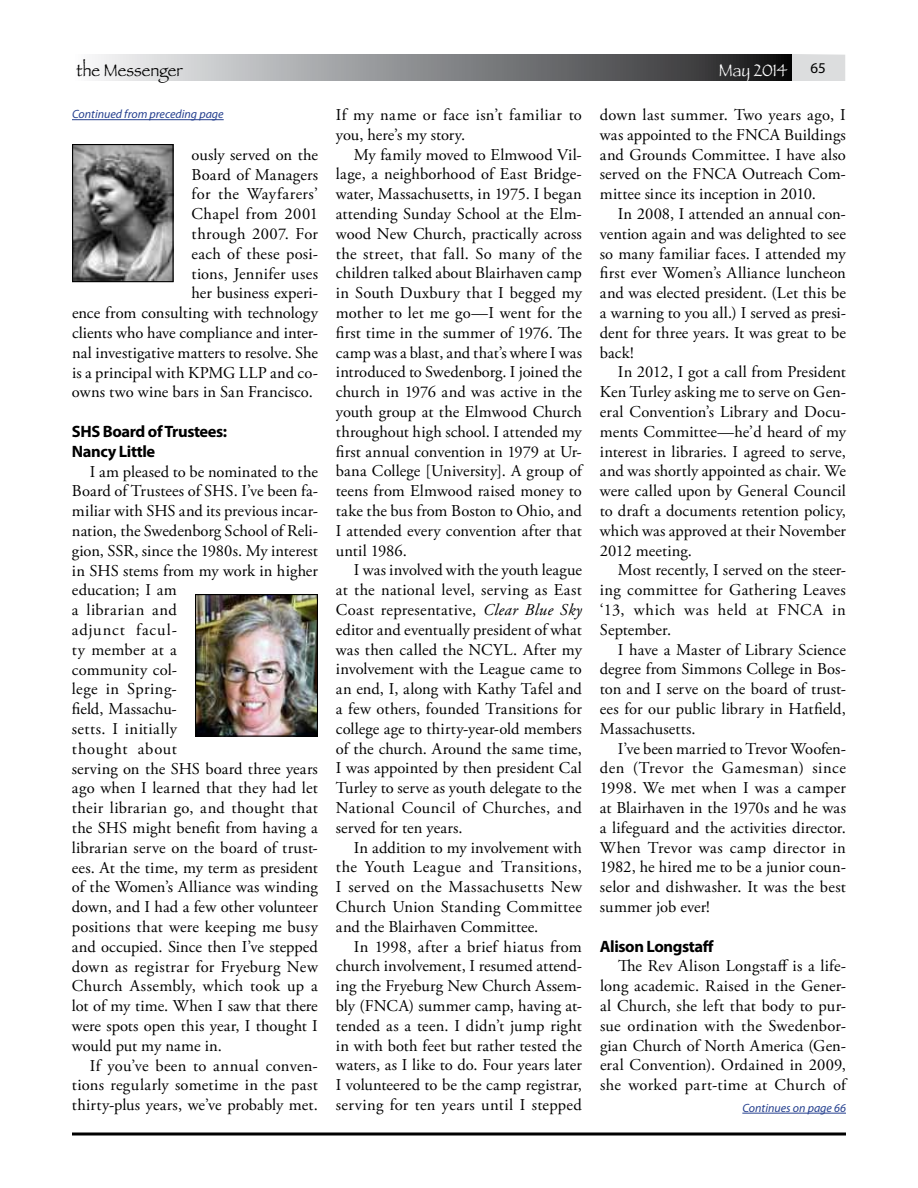
<style>
.page{position:relative;width:918px;height:1188px;background:#fff}
.page>*{position:absolute;margin:0;border:0;box-sizing:border-box;transform-origin:0 0}
.t1{font:18px "Papyrus";color:#000;scale:.9 1}
.t2{font:18px "Papyrus";color:#fff;scale:.9 1}
.t3{font:16.5px/19.8px "Adobe Garamond Pro";letter-spacing:.01em;color:#000;text-align:justify}
.t4{font:700 16.5px/19.8px "Myriad Pro";letter-spacing:-.025em;color:#000}
.t5{font:15px "Myriad Pro";color:#000}
.t6{font:italic 12px "Myriad Pro";color:#25408f}
.s1{font-style:italic}
</style>
<div class="page">
<svg style="left:95px;top:54px;width:697px;height:27px;background:#858688"></svg>
<svg style="left:792px;top:54px;width:53px;height:27px"></svg>
<svg style="left:72px;top:1132px;width:774px;height:4px;background:#3f3f3f"></svg>
<hr style="left:72px;top:119px;width:152px;height:1px;background:#25408f">
<hr style="left:742px;top:1113px;width:104px;height:1px;background:#25408f">
<img style="left:197px;top:596px;width:119px;height:139px">
<div style="left:195px;top:594px;width:123px;height:143px;border:1px solid #000"></div>
<img style="left:74px;top:146px;width:98px;height:134px">
<div style="left:72px;top:144px;width:102px;height:138px;border:1px solid #000"></div>
<p class="t1" style="left:76px;top:59px;width:119px">the Messenger</p>
<p class="t2" style="left:719px;top:59px;width:78px">May 2014</p>
<p class="t5" style="left:811px;top:59px;width:17px">65</p>
<p class="t6" style="left:72px;top:107px;width:153px">Continued from preceding page</p>
<p class="t3" style="left:192px;top:145px;width:128px">ously served on the</p>
<p class="t3" style="left:192px;top:165px;width:128px">Board of Managers</p>
<p class="t3" style="left:192px;top:185px;width:128px">for the Wayfarers’</p>
<p class="t3" style="left:192px;top:205px;width:128px">Chapel from 2001</p>
<p class="t3" style="left:192px;top:224px;width:128px">through 2007. For</p>
<p class="t3" style="left:192px;top:244px;width:128px">each of these posi-</p>
<p class="t3" style="left:192px;top:264px;width:128px">tions, Jennifer uses</p>
<p class="t3" style="left:192px;top:284px;width:128px">her business experi-</p>
<p class="t3" style="left:72px;top:304px;width:247px">ence from consulting with technology</p>
<p class="t3" style="left:72px;top:323px;width:247px">clients who have compliance and inter-</p>
<p class="t3" style="left:72px;top:343px;width:248px">nal investigative matters to resolve. She</p>
<p class="t3" style="left:72px;top:363px;width:247px">is a principal with KPMG LLP and co-</p>
<p class="t3" style="left:72px;top:383px;width:242px">owns two wine bars in San Francisco.</p>
<p class="t4" style="left:72px;top:421px;width:157px">SHS Board of Trustees:<br>Nancy Little</p>
<p class="t3" style="left:72px;top:462px;width:248px;text-align:left;text-indent:18px">I am pleased to be nominated to the<br>Board of Trustees of SHS. I’ve been fa&shy;miliar with SHS and its previous incar&shy;nation, the Swedenborg School of Reli&shy;gion, SSR, since the 1980s. My interest in SHS stems from my work in higher education; I am<br>a librarian and<br>adjunct facul-<br>ty member at a<br>community col-<br>lege in Spring-<br>field, Massachu-<br>setts. I initially<br>thought about<br>serving on the SHS board three years ago when I learned that they had let their librarian go, and thought that the SHS might benefit from having a librarian serve on the board of trust&shy;ees. At the time, my term as president of the Women’s Alliance was winding down, and I had a few other volunteer positions that were keeping me busy and occupied. Since then I’ve stepped down as registrar for Fryeburg New<br>Church Assembly, which took up a lot of my time. When I saw that there were spots open this year, I thought I would put my name in.</p>
<p class="t3" style="left:72px;top:1056px;width:248px;text-indent:18px">If you’ve been to annual conven&shy;tions regularly sometime in the past thirty-plus years, we’ve probably met.</p>
<p class="t3" style="left:336px;top:105px;width:248px">If my name or face isn’t familiar to you, here’s my story.</p>
<p class="t3" style="left:336px;top:145px;width:248px;text-indent:18px">My family moved to Elmwood Vil&shy;lage, a neighborhood of East Bridge&shy;water, Massachusetts, in 1975. I began attending Sunday School at the Elm&shy;wood New Church, practically across the street, that fall. So many of the children talked about Blairhaven camp in South Duxbury that I begged my mother to let me go—I went for the first time in the summer of 1976. The camp was a blast, and that’s where I was introduced to Swedenborg. I joined the church in 1976 and was active in the youth group at the Elmwood Church throughout high school. I attended my first annual convention in 1979 at Ur&shy;bana College [University]. A group of teens from Elmwood raised money to take the bus from Boston to Ohio, and I attended every convention after that until 1986.</p>
<p class="t3" style="left:336px;top:561px;width:248px;text-indent:18px">I was involved with the youth league at the national level, serving as East Coast representative, <span class="s1">Clear Blue Sky </span>editor and eventually president of what was then called the NCYL. After my involvement with the League came to an end, I, along with Kathy Tafel and a few others, founded Transitions for college age to thirty-year-old members of the church. Around the same time, I was appointed by then president Cal Turley to serve as youth delegate to the National Council of Churches, and served for ten years.</p>
<p class="t3" style="left:336px;top:838px;width:248px;text-indent:18px">In addition to my involvement with the Youth League and Transitions, I served on the Massachusetts New Church Union Standing Committee and the Blairhaven Committee.</p>
<p class="t3" style="left:336px;top:937px;width:248px;text-indent:18px">In 1998, after a brief hiatus from church involvement, I resumed attend&shy;ing the Fryeburg New Church Assem&shy;bly (FNCA) summer camp, having at&shy;tended as a teen. I didn’t jump right in with both feet but rather tested the waters, as I like to do. Four years later I volunteered to be the camp registrar, serving for ten years until I stepped</p>
<p class="t3" style="left:600px;top:105px;width:247px">down last summer. Two years ago, I was appointed to the FNCA Buildings and Grounds Committee. I have also served on the FNCA Outreach Com&shy;mittee since its inception in 2010.</p>
<p class="t3" style="left:600px;top:204px;width:248px;text-indent:18px">In 2008, I attended an annual con&shy;vention again and was delighted to see so many familiar faces. I attended my first ever Women’s Alliance luncheon and was elected president. (Let this be a warning to you all.) I served as presi&shy;dent for three years. It was great to be back!</p>
<p class="t3" style="left:600px;top:363px;width:248px;text-indent:18px">In 2012, I got a call from President Ken Turley asking me to serve on Gen&shy;eral Convention’s Library and Docu&shy;ments Committee—he’d heard of my interest in libraries. I agreed to serve, and was shortly appointed as chair. We were called upon by General Council to draft a documents retention policy, which was approved at their November 2012 meeting.</p>
<p class="t3" style="left:600px;top:561px;width:248px;text-indent:18px">Most recently, I served on the steer&shy;ing committee for Gathering Leaves ‘13, which was held at FNCA in September.</p>
<p class="t3" style="left:600px;top:640px;width:247px;text-indent:18px">I have a Master of Library Science degree from Simmons College in Bos&shy;ton and I serve on the board of trust&shy;ees for our public library in Hatfield, Massachusetts.</p>
<p class="t3" style="left:600px;top:739px;width:248px;text-indent:18px">I’ve been married to Trevor Woofen&shy;den (Trevor the Gamesman) since 1998. We met when I was a camper at Blairhaven in the 1970s and he was a lifeguard and the activities director.<br>When Trevor was camp director in 1982, he hired me to be a junior coun&shy;selor and dishwasher. It was the best summer job ever!</p>
<p class="t4" style="left:600px;top:936px;width:115px">Alison Longstaff</p>
<p class="t3" style="left:600px;top:957px;width:248px;text-indent:18px">The Rev Alison Longstaff is a life&shy;long academic. Raised in the Gener&shy;al Church, she left that body to pur&shy;sue ordination with the Swedenbor&shy;gian Church of North America (Gen&shy;eral Convention). Ordained in 2009, she worked part-time at Church of</p>
<p class="t6" style="left:742px;top:1101px;width:105px">Continues on page 66</p>
</div>
